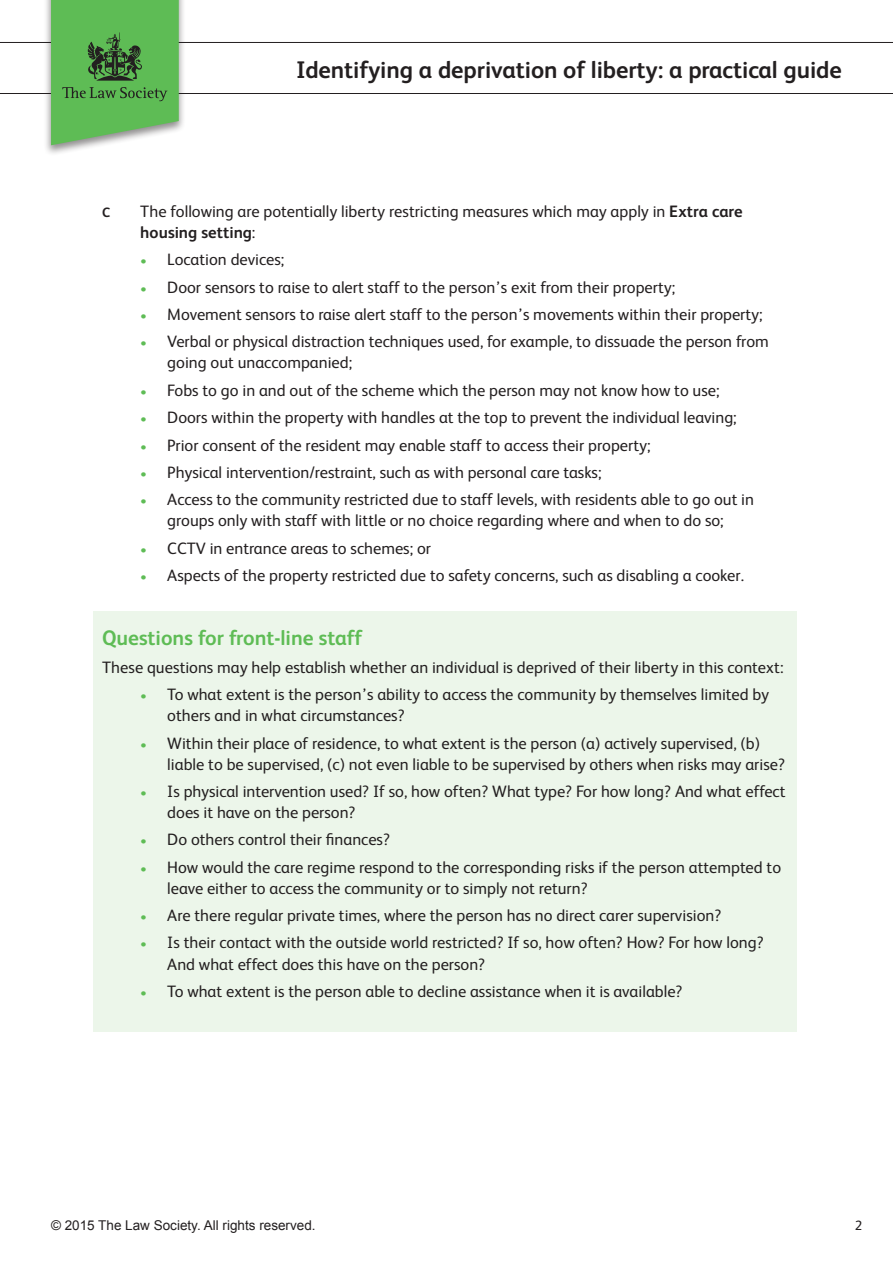
<style>
.page{position:relative;width:893px;height:1263px;background:#fff}
.page>*{position:absolute;margin:0;border:0;box-sizing:border-box;transform-origin:0 0}
.t1{font:700 24px "FS Albert";letter-spacing:-.005em;color:#231f20}
.t2{font:700 21px "FS Albert";color:#5ebc55}
.t3{font:16.5px/21px "FS Albert";color:#231f20}
.t4{font:13.5px "Arial";color:#231f20}
.t5{font:13.5px "FS Albert";color:#231f20}
.t6{font:700 13.5px "FS Albert";color:#231f20}
.s1{font-weight:700}
.s2{font-size:13.5px;color:#5ebc55}
</style>
<div class="page">
<hr style="left:0;top:42px;width:893px;height:1px;background:#231f20">
<hr style="left:0;top:93px;width:893px;height:1px;background:#231f20">
<div style="left:44px;top:0;width:142px;height:156px;background:#231f20;opacity:.5"></div>
<svg style="left:51px;top:0;width:128px;height:145px;background:#63b35b"></svg>
<div style="left:94px;top:611px;width:703px;height:421px;background:#ecf6ea"></div>
<h1 class="t1" style="left:296px;top:53px;width:547px">Identifying a deprivation of liberty: a practical guide</h1>
<p class="t6" style="left:102px;top:203px;width:10px">C</p>
<p class="t3" style="left:140px;top:200px;width:604px">The following are potentially liberty restricting measures which may apply in <span class="s1">Extra care housing setting</span>:</p>
<p class="t3" style="left:140px;top:248px;width:146px"><span class="s2">•</span> Location devices;</p>
<p class="t3" style="left:140px;top:276px;width:536px"><span class="s2">•</span> Door sensors to raise to alert staff to the person’s exit from their property;</p>
<p class="t3" style="left:140px;top:303px;width:624px"><span class="s2">•</span> Movement sensors to raise alert staff to the person’s movements within their property;</p>
<p class="t3" style="left:167px;top:330px;width:603px;text-indent:-27px"><span class="s2">•</span> Verbal or physical distraction techniques used, for example, to dissuade the person from going out unaccompanied;</p>
<p class="t3" style="left:140px;top:379px;width:581px"><span class="s2">•</span> Fobs to go in and out of the scheme which the person may not know how to use;</p>
<p class="t3" style="left:140px;top:406px;width:598px"><span class="s2">•</span> Doors within the property with handles at the top to prevent the individual leaving;</p>
<p class="t3" style="left:140px;top:433px;width:512px"><span class="s2">•</span> Prior consent of the resident may enable staff to access their property;</p>
<p class="t3" style="left:140px;top:461px;width:463px"><span class="s2">•</span> Physical intervention/restraint, such as with personal care tasks;</p>
<p class="t3" style="left:140px;top:488px;width:615px;text-align:center"><span class="s2">•</span> Access to the community restricted due to staff levels, with residents able to go out in groups only with staff with little or no choice regarding where and when to do so;</p>
<p class="t3" style="left:140px;top:537px;width:292px"><span class="s2">•</span> CCTV in entrance areas to schemes; or</p>
<p class="t3" style="left:140px;top:564px;width:605px"><span class="s2">•</span> Aspects of the property restricted due to safety concerns, such as disabling a cooker.</p>
<p class="t2" style="left:102px;top:624px;width:261px">Questions for front-line staff</p>
<p class="t3" style="left:102px;top:656px;width:683px">These questions may help establish whether an individual is deprived of their liberty in this context:</p>
<p class="t3" style="left:167px;top:683px;width:603px;text-indent:-27px"><span class="s2">•</span> To what extent is the person’s ability to access the community by themselves limited by others and in what circumstances?</p>
<p class="t3" style="left:167px;top:732px;width:619px;text-indent:-27px"><span class="s2">•</span> Within their place of residence, to what extent is the person (a) actively supervised, (b) liable to be supervised, (c) not even liable to be supervised by others when risks may arise?</p>
<p class="t3" style="left:167px;top:780px;width:620px;text-indent:-27px"><span class="s2">•</span> Is physical intervention used? If so, how often? What type? For how long? And what effect does it have on the person?</p>
<p class="t3" style="left:140px;top:828px;width:251px"><span class="s2">•</span> Do others control their finances?</p>
<p class="t3" style="left:167px;top:856px;width:615px;text-indent:-27px"><span class="s2">•</span> How would the care regime respond to the corresponding risks if the person attempted to leave either to access the community or to simply not return?</p>
<p class="t3" style="left:140px;top:904px;width:583px"><span class="s2">•</span> Are there regular private times, where the person has no direct carer supervision?</p>
<p class="t3" style="left:167px;top:931px;width:598px;text-indent:-27px"><span class="s2">•</span> Is their contact with the outside world restricted? If so, how often? How? For how long?<br>And what effect does this have on the person?</p>
<p class="t3" style="left:140px;top:980px;width:544px"><span class="s2">•</span> To what extent is the person able to decline assistance when it is available?</p>
<p class="t4" style="left:51px;top:1216px;width:266px">© 2015 The Law Society. All rights reserved.</p>
<p class="t5" style="left:855px;top:1216px;width:9px">2</p>
</div>
